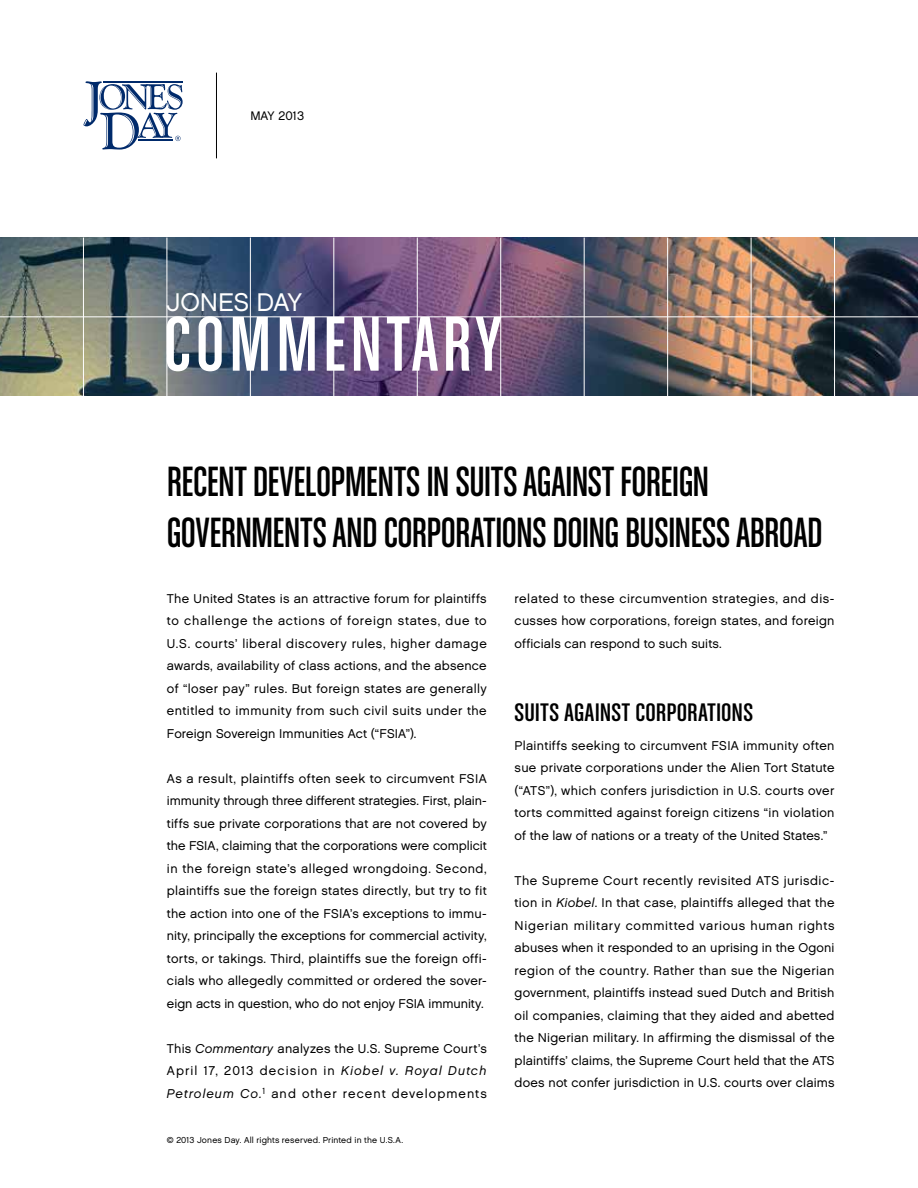
<style>
.page{position:relative;width:918px;height:1188px;background:#fff}
.page>*{position:absolute;margin:0;border:0;box-sizing:border-box;transform-origin:0 0}
.t1{font:82.5px "Chalet Comprime Cologne Sixty";letter-spacing:.055em;color:#fff}
.t2{font:45px/51px "Chalet Comprime Cologne Sixty";letter-spacing:-.01em;color:#000;scale:.96 1}
.t3{font:27px "Chalet Comprime Cologne Sixty";letter-spacing:.005em;color:#000;scale:1.1 1}
.t4{font:25.5px "Chalet London Nineteen Sixty";letter-spacing:-.005em;color:#fff}
.t5{font:12.75px/22.5px "Chalet London Nineteen Sixty";letter-spacing:.01em;color:#000;text-align:justify}
.t6{font:12.3px "Chalet London Nineteen Sixty";color:#000}
.t7{font:8.7px "Chalet London Nineteen Sixty";letter-spacing:.02em;color:#000}
.s1{font-family:"Chalet Oblique London"}
</style>
<div class="page">
<img style="left:0;top:237px;width:918px;height:158px">
<hr style="left:167px;top:238px;width:1px;height:160px;background:#fff">
<hr style="left:83px;top:238px;width:1px;height:160px;background:#fff">
<hr style="left:250px;top:238px;width:1px;height:160px;background:#fff">
<hr style="left:334px;top:238px;width:1px;height:160px;background:#fff">
<hr style="left:417px;top:238px;width:1px;height:160px;background:#fff">
<hr style="left:500px;top:238px;width:1px;height:160px;background:#fff">
<hr style="left:584px;top:238px;width:1px;height:160px;background:#fff">
<hr style="left:667px;top:238px;width:1px;height:160px;background:#fff">
<hr style="left:751px;top:238px;width:1px;height:160px;background:#fff">
<hr style="left:834px;top:238px;width:1px;height:160px;background:#fff">
<hr style="left:0;top:317px;width:918px;height:1px;background:#fff">
<hr style="left:216px;top:73px;width:1px;height:85px;background:#000">
<svg style="left:83px;top:81px;width:100px;height:69px"></svg>
<p class="t6" style="left:250px;top:108px;width:55px">May 2013</p>
<h3 class="t4" style="left:166px;top:286px;width:137px">JONES DAY</h3>
<h1 class="t1" style="left:164px;top:299px;width:339px">COMMENTARY</h1>
<h2 class="t2" style="left:167px;top:456px;width:669px">RECENT DEVELOPMENTS IN SUITS AGAINST FOREIGN<br>GOVERNMENTS AND CORPORATIONS DOING BUSINESS ABROAD</h2>
<p class="t5" style="left:167px;top:587px;width:321px">The United States is an attractive forum for plaintiffs to challenge the actions of foreign states, due to U.S. courts’ liberal discovery rules, higher damage awards, availability of class actions, and the absence of “loser pay” rules. But foreign states are generally entitled to immunity from such civil suits under the Foreign Sovereign Immunities Act (“FSIA”).</p>
<p class="t5" style="left:167px;top:767px;width:321px">As a result, plaintiffs often seek to circumvent FSIA immunity through three different strategies. First, plain&shy;tiffs sue private corporations that are not covered by the FSIA, claiming that the corporations were complicit in the foreign state’s alleged wrongdoing. Second, plaintiffs sue the foreign states directly, but try to fit the action into one of the FSIA’s exceptions to immu&shy;nity, principally the exceptions for commercial activity, torts, or takings. Third, plaintiffs sue the foreign offi&shy;cials who allegedly committed or ordered the sover&shy;eign acts in question, who do not enjoy FSIA immunity.</p>
<p class="t5" style="left:167px;top:1037px;width:321px">This <span class="s1">Commentary</span> analyzes the U.S. Supreme Court’s April 17, 2013 decision in <span class="s1">Kiobel v. Royal Dutch Petroleum Co.</span><sup>1</sup> and other recent developments</p>
<p class="t7" style="left:167px;top:1134px;width:238px">© 2013 Jones Day. All rights reserved. Printed in the U.S.A.</p>
<p class="t5" style="left:515px;top:587px;width:321px">related to these circumvention strategies, and dis&shy;cusses how corporations, foreign states, and foreign officials can respond to such suits.</p>
<h3 class="t3" style="left:515px;top:697px;width:218px">SUITS AGAINST CORPORATIONS</h3>
<p class="t5" style="left:515px;top:734px;width:321px">Plaintiffs seeking to circumvent FSIA immunity often sue private corporations under the Alien Tort Statute (“ATS”), which confers jurisdiction in U.S. courts over torts committed against foreign citizens “in violation of the law of nations or a treaty of the United States.”</p>
<p class="t5" style="left:515px;top:869px;width:321px">The Supreme Court recently revisited ATS jurisdic&shy;tion in <span class="s1">Kiobel</span>. In that case, plaintiffs alleged that the Nigerian military committed various human rights abuses when it responded to an uprising in the Ogoni region of the country. Rather than sue the Nigerian government, plaintiffs instead sued Dutch and British oil companies, claiming that they aided and abetted the Nigerian military. In affirming the dismissal of the plaintiffs’ claims, the Supreme Court held that the ATS does not confer jurisdiction in U.S. courts over claims</p>
</div>
